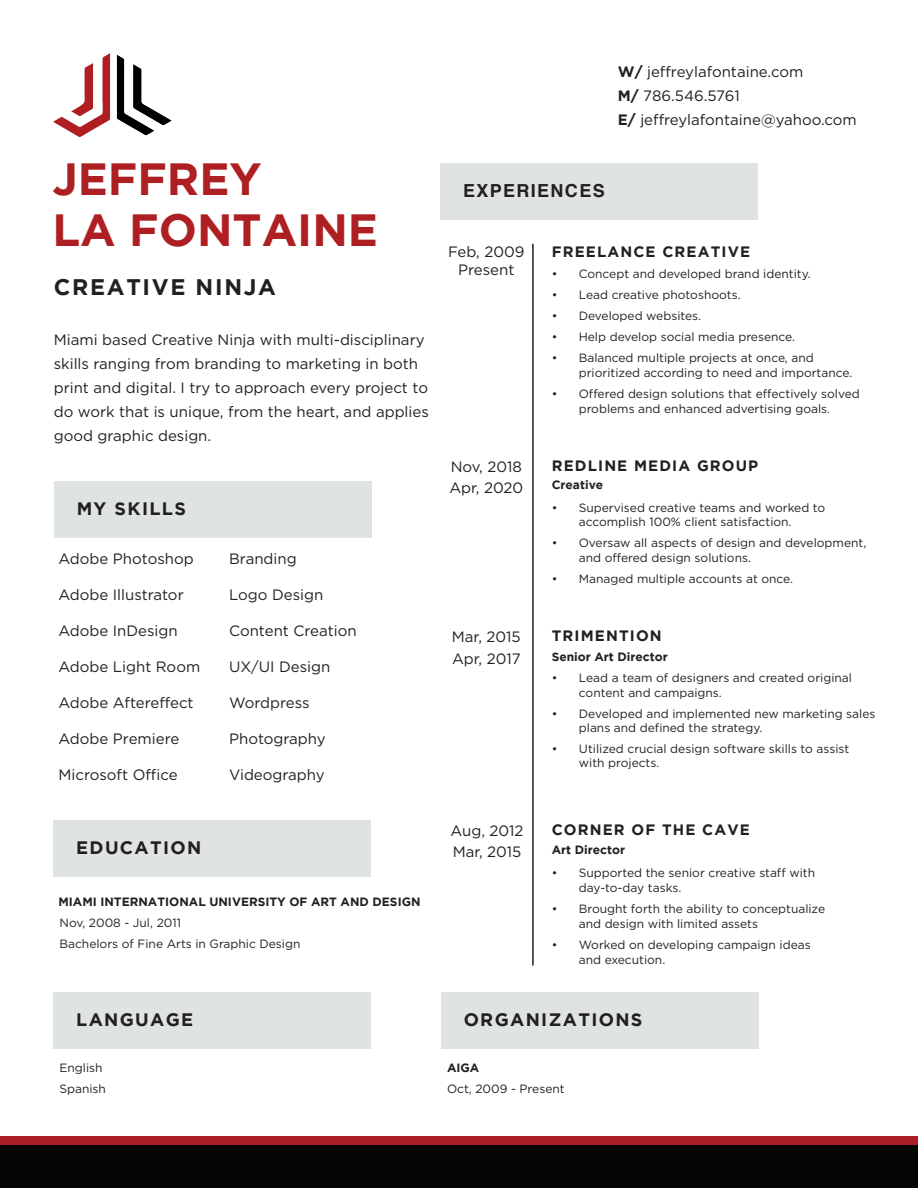
<style>
.page{position:relative;width:918px;height:1188px;background:#fff}
.page>*{position:absolute;margin:0;border:0;box-sizing:border-box;transform-origin:0 0}
.t1{font:700 45px "Gotham";color:#ad1f22}
.t2{font:700 22.5px "Gotham";letter-spacing:.075em;color:#231f20}
.t3{font:700 18px "Gotham";letter-spacing:.075em;color:#231f20}
.t4{font:700 18px "Helvetica";letter-spacing:.075em;color:#231f20}
.t5{font:15px/24px "Gotham";color:#231f20}
.t6{font:700 15px "Gotham";letter-spacing:.075em;color:#231f20}
.t7{font:12px/15px "Gotham";color:#231f20}
.t8{font:700 12px "Gotham";color:#231f20}
.s1{font-weight:700}
</style>
<div class="page">
<div style="left:54px;top:481px;width:318px;height:57px;background:#e0e3e4"></div>
<hr style="left:532px;top:244px;width:2px;height:722px;background:#231f20">
<img style="left:54px;top:54px;width:117px;height:82px">
<div style="left:440px;top:163px;width:318px;height:56px;background:#e0e3e4"></div>
<div style="left:54px;top:820px;width:317px;height:56px;background:#e0e3e4"></div>
<div style="left:54px;top:993px;width:317px;height:56px;background:#e0e3e4"></div>
<div style="left:441px;top:993px;width:318px;height:56px;background:#e0e3e4"></div>
<div style="left:0;top:1137px;width:918px;height:51px;background:#ad1f24"></div>
<div style="left:0;top:1146px;width:918px;height:42px;background:#040503"></div>
<p class="t1" style="left:52px;top:153px;width:211px">JEFFREY</p>
<p class="t1" style="left:52px;top:204px;width:327px">LA FONTAINE</p>
<p class="t2" style="left:54px;top:274px;width:224px">CREATIVE NINJA</p>
<p class="t5" style="left:54px;top:327px;width:377px">Miami based Creative Ninja with multi-disciplinary skills ranging from branding to marketing in both print and digital. I try to approach every project to do work that is unique, from the heart, and applies good graphic design.</p>
<p class="t3" style="left:77px;top:498px;width:111px">MY SKILLS</p>
<p class="t5" style="left:58px;top:546px;width:137px">Adobe Photoshop</p>
<p class="t5" style="left:58px;top:582px;width:127px">Adobe Illustrator</p>
<p class="t5" style="left:58px;top:618px;width:121px">Adobe InDesign</p>
<p class="t5" style="left:58px;top:654px;width:143px">Adobe Light Room</p>
<p class="t5" style="left:58px;top:690px;width:137px">Adobe Aftereffect</p>
<p class="t5" style="left:58px;top:726px;width:122px">Adobe Premiere</p>
<p class="t5" style="left:58px;top:762px;width:121px">Microsoft Office</p>
<p class="t3" style="left:76px;top:837px;width:127px">EDUCATION</p>
<p class="t5" style="left:229px;top:546px;width:69px">Branding</p>
<p class="t5" style="left:229px;top:582px;width:96px">Logo Design</p>
<p class="t5" style="left:229px;top:618px;width:129px">Content Creation</p>
<p class="t5" style="left:229px;top:654px;width:103px">UX/UI Design</p>
<p class="t5" style="left:229px;top:690px;width:82px">Wordpress</p>
<p class="t5" style="left:229px;top:726px;width:98px">Photography</p>
<p class="t5" style="left:229px;top:762px;width:97px">Videography</p>
<p class="t8" style="left:58px;top:895px;width:364px">MIAMI INTERNATIONAL UNIVERSITY OF ART AND DESIGN</p>
<p class="t7" style="left:60px;top:912px;width:242px;line-height:21px">Nov, 2008 - Jul, 2011<br>Bachelors of Fine Arts in Graphic Design</p>
<p class="t5" style="left:618px;top:60px;width:187px"><span class="s1">W/</span> jeffreylafontaine.com</p>
<p class="t5" style="left:618px;top:84px;width:123px"><span class="s1">M/</span> 786.546.5761</p>
<p class="t5" style="left:618px;top:108px;width:241px"><span class="s1">E/</span> jeffreylafontaine@yahoo.com</p>
<p class="t4" style="left:463px;top:176px;width:143px">EXPERIENCES</p>
<p class="t5" style="left:448px;top:240px;width:78px">Feb, 2009</p>
<p class="t5" style="left:458px;top:258px;width:58px">Present</p>
<p class="t5" style="left:451px;top:454px;width:73px">Nov, 2018</p>
<p class="t5" style="left:449px;top:476px;width:75px">Apr, 2020</p>
<p class="t5" style="left:452px;top:626px;width:70px;line-height:21.6px">Mar, 2015<br>Apr, 2017</p>
<p class="t5" style="left:451px;top:819px;width:75px;line-height:21.6px">Aug, 2012<br>Mar, 2015</p>
<p class="t6" style="left:552px;top:243px;width:200px">FREELANCE CREATIVE</p>
<p class="t7" style="left:552px;top:266px;width:261px">• Concept and developed brand identity.</p>
<p class="t7" style="left:552px;top:287px;width:190px">• Lead creative photoshoots.</p>
<p class="t7" style="left:552px;top:308px;width:151px">• Developed websites.</p>
<p class="t7" style="left:552px;top:329px;width:245px">• Help develop social media presence.</p>
<p class="t7" style="left:579px;top:350px;width:275px;text-indent:-27px">• Balanced multiple projects at once, and prioritized according to need and importance.</p>
<p class="t7" style="left:552px;top:386px;width:310px;text-align:center">• Offered design solutions that effectively solved problems and enhanced advertising goals.</p>
<p class="t6" style="left:552px;top:457px;width:208px">REDLINE MEDIA GROUP</p>
<p class="t8" style="left:552px;top:478px;width:53px">Creative</p>
<p class="t7" style="left:552px;top:500px;width:275px;line-height:14.4px;text-align:center">• Supervised creative teams and worked to accomplish 100% client satisfaction.</p>
<p class="t7" style="left:579px;top:535px;width:289px;line-height:14.4px;text-indent:-27px">• Oversaw all aspects of design and development, and offered design solutions.</p>
<p class="t7" style="left:552px;top:571px;width:243px">• Managed multiple accounts at once.</p>
<p class="t6" style="left:552px;top:627px;width:112px">TRIMENTION</p>
<p class="t8" style="left:552px;top:650px;width:117px">Senior Art Director</p>
<p class="t7" style="left:579px;top:670px;width:275px;line-height:14.4px;text-indent:-27px">• Lead a team of designers and created original content and campaigns.</p>
<p class="t7" style="left:579px;top:706px;width:298px;line-height:14.4px;text-indent:-27px">• Developed and implemented new marketing sales plans and defined the strategy.</p>
<p class="t7" style="left:579px;top:741px;width:272px;line-height:14.4px;text-indent:-27px">• Utilized crucial design software skills to assist with projects.</p>
<p class="t6" style="left:552px;top:821px;width:200px">CORNER OF THE CAVE</p>
<p class="t8" style="left:552px;top:843px;width:75px">Art Director</p>
<p class="t7" style="left:579px;top:865px;width:238px;text-indent:-27px">• Supported the senior creative staff with day-to-day tasks.</p>
<p class="t7" style="left:579px;top:901px;width:248px;text-indent:-27px">• Brought forth the ability to conceptualize and design with limited assets</p>
<p class="t7" style="left:579px;top:937px;width:234px;text-indent:-27px">• Worked on developing campaign ideas and execution.</p>
<p class="t3" style="left:76px;top:1009px;width:119px">LANGUAGE</p>
<p class="t7" style="left:60px;top:1060px;width:45px">English</p>
<p class="t7" style="left:60px;top:1081px;width:48px">Spanish</p>
<p class="t3" style="left:464px;top:1009px;width:180px">ORGANIZATIONS</p>
<p class="t8" style="left:447px;top:1061px;width:34px">AIGA</p>
<p class="t7" style="left:447px;top:1081px;width:119px">Oct, 2009 - Present</p>
</div>
